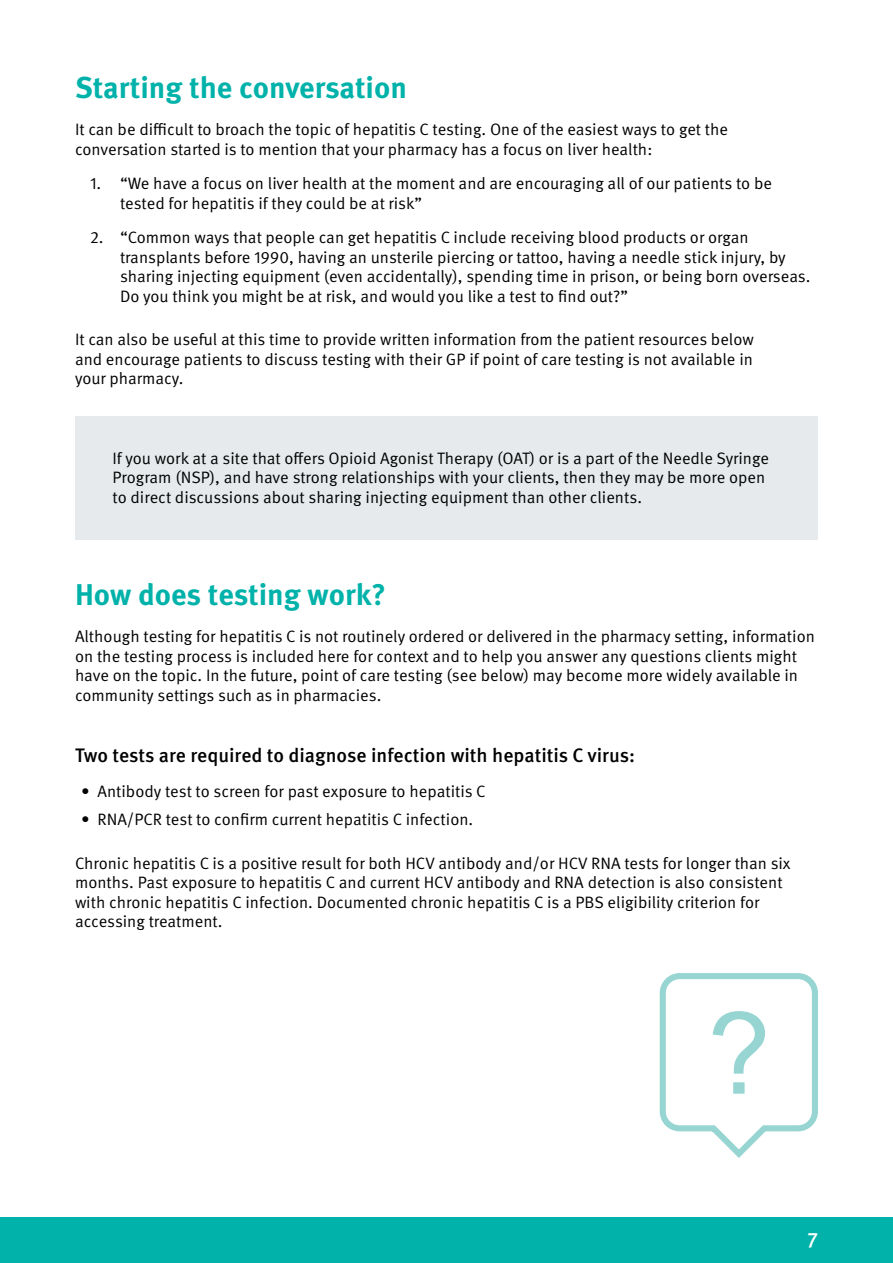
<style>
.page{position:relative;width:893px;height:1263px;background:#fff}
.page>*{position:absolute;margin:0;border:0;box-sizing:border-box;transform-origin:0 0}
.Second_Heading{font:700 30px "Meta OT";color:#00b2a9}
.t1{font:500 21px "Meta OT";color:#fff}
.Subheading{font:500 19.5px "Meta OT";color:#000}
.Body_1__16pt_after{font:16.5px/19.5px "Meta OT Norm";color:#000}
.Body_2__10_pt_after{font:16.5px/19.5px "Meta OT Norm";color:#000}
</style>
<div class="page">
<div style="left:0;top:1218px;width:893px;height:45px;background:#00b2a9"></div>
<div style="left:75px;top:416px;width:743px;height:124px;background:#e6eaec"></div>
<svg style="left:659px;top:973px;width:159px;height:185px"></svg>
<p class="Second_Heading" style="left:75px;top:69px;width:334px">Starting the conversation</p>
<p class="Body_2__10_pt_after" style="left:75px;top:120px;width:655px">It can be difficult to broach the topic of hepatitis C testing. One of the easiest ways to get the conversation started is to mention that your pharmacy has a focus on liver health:</p>
<p class="Body_1__16pt_after" style="left:120px;top:174px;width:654px;text-indent:-30px">1. “We have a focus on liver health at the moment and are encouraging all of our patients to be tested for hepatitis if they could be at risk”</p>
<p class="Body_1__16pt_after" style="left:120px;top:228px;width:692px;text-indent:-30px">2. “Common ways that people can get hepatitis C include receiving blood products or organ transplants before 1990, having an unsterile piercing or tattoo, having a needle stick injury, by sharing injecting equipment (even accidentally), spending time in prison, or being born overseas.<br>Do you think you might be at risk, and would you like a test to find out?”</p>
<p class="Body_1__16pt_after" style="left:75px;top:330px;width:680px;text-align:justify">It can also be useful at this time to provide written information from the patient resources below and encourage patients to discuss testing with their GP if point of care testing is not available in your pharmacy.</p>
<p class="Body_1__16pt_after" style="left:112px;top:449px;width:658px">If you work at a site that offers Opioid Agonist Therapy (OAT) or is a part of the Needle Syringe<br>Program (NSP), and have strong relationships with your clients, then they may be more open to direct discussions about sharing injecting equipment than other clients.</p>
<p class="Second_Heading" style="left:75px;top:576px;width:313px">How does testing work?</p>
<p class="Body_1__16pt_after" style="left:75px;top:627px;width:741px">Although testing for hepatitis C is not routinely ordered or delivered in the pharmacy setting, information on the testing process is included here for context and to help you answer any questions clients might have on the topic. In the future, point of care testing (see below) may become more widely available in community settings such as in pharmacies.</p>
<p class="Subheading" style="left:75px;top:744px;width:562px">Two tests are required to diagnose infection with hepatitis C virus:</p>
<p class="Body_1__16pt_after" style="left:81px;top:782px;width:406px">• Antibody test to screen for past exposure to hepatitis C</p>
<p class="Body_1__16pt_after" style="left:81px;top:810px;width:394px">• RNA/PCR test to confirm current hepatitis C infection.</p>
<p class="Body_1__16pt_after" style="left:75px;top:854px;width:717px">Chronic hepatitis C is a positive result for both HCV antibody and/or HCV RNA tests for longer than six months. Past exposure to hepatitis C and current HCV antibody and RNA detection is also consistent with chronic hepatitis C infection. Documented chronic hepatitis C is a PBS eligibility criterion for accessing treatment.</p>
<p class="t1" style="left:807px;top:1227px;width:12px">7</p>
</div>
